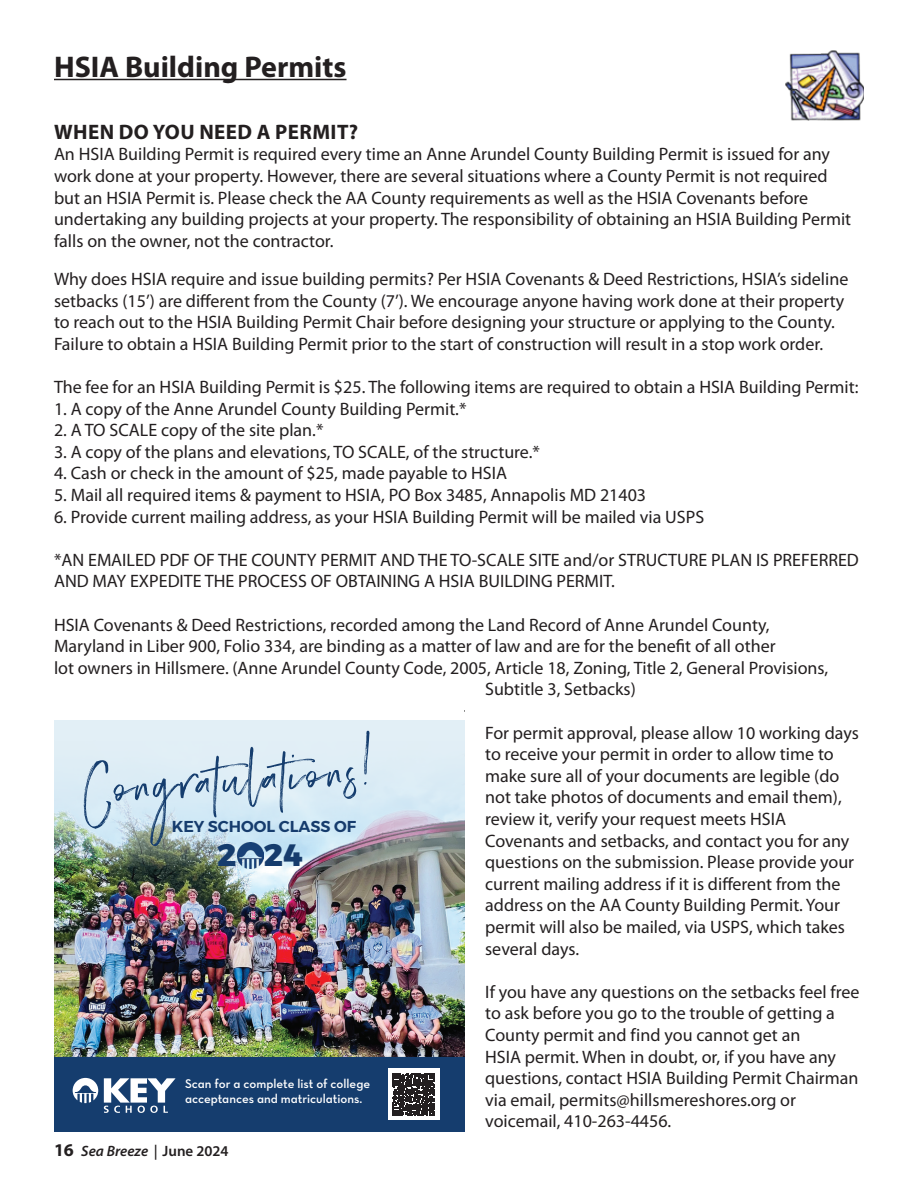
<style>
.page{position:relative;width:918px;height:1188px;background:#fff}
.page>*{position:absolute;margin:0;border:0;box-sizing:border-box;transform-origin:0 0}
.t1{font:78.6px "Wild Spirit Alt";color:#153d6e}
.t2{font:800 31.5px "Argentum Sans";color:#163c6d}
.t3{font:700 30px "Myriad Pro";color:#231f20}
.t4{font:700 21px "Myriad Pro";letter-spacing:.02em;color:#231f20}
.t5{font:18px/21.6px "Myriad Pro";color:#231f20}
.t6{font:600 15.75px "Argentum Sans";color:#163c6d}
.t7{font:italic 600 15px "Myriad Pro";color:#231f20}
.t8{font:12.9px/15.5px "Neutra Text Demi Alt";color:#fff}
.s1{font-family:"Wild Spirit"}
.s2{font-weight:700;font-style:normal;font-size:18px}
.s3{font-style:normal}
</style>
<div class="page">
<hr style="left:54px;top:79px;width:293px;height:1px;background:#231f20">
<img style="left:785px;top:50px;width:79px;height:70px">
<div style="left:54px;top:1057px;width:411px;height:75px;background:#153d6e"></div>
<svg style="left:104px;top:1078px;width:72px;height:35px"></svg>
<svg style="left:73px;top:1078px;width:25px;height:25px"></svg>
<div style="left:388px;top:1069px;width:51px;height:51px;background:#fff"></div>
<svg style="left:392px;top:1073px;width:43px;height:43px;background:#403d3e"></svg>
<img style="left:54px;top:720px;width:411px;height:337px">
<img style="left:238px;top:843px;width:25px;height:25px">
<h3 class="t3" style="left:54px;top:47px;width:294px">HSIA Building Permits</h3>
<p class="t4" style="left:54px;top:118px;width:305px">WHEN DO YOU NEED A PERMIT?</p>
<p class="t5" style="left:54px;top:143px;width:799px">An HSIA Building Permit is required every time an Anne Arundel County Building Permit is issued for any work done at your property. However, there are several situations where a County Permit is not required but an HSIA Permit is. Please check the AA County requirements as well as the HSIA Covenants before undertaking any building projects at your property. The responsibility of obtaining an HSIA Building Permit falls on the owner, not the contractor.</p>
<p class="t5" style="left:54px;top:268px;width:796px">Why does HSIA require and issue building permits? Per HSIA Covenants &amp; Deed Restrictions, HSIA’s sideline setbacks (15’) are different from the County (7’). We encourage anyone having work done at their property to reach out to the HSIA Building Permit Chair before designing your structure or applying to the County.<br>Failure to obtain a HSIA Building Permit prior to the start of construction will result in a stop work order.</p>
<p class="t5" style="left:54px;top:376px;width:806px">The fee for an HSIA Building Permit is $25. The following items are required to obtain a HSIA Building Permit:</p>
<p class="t5" style="left:54px;top:397px;width:414px">1. A copy of the Anne Arundel County Building Permit.*</p>
<p class="t5" style="left:54px;top:419px;width:271px">2. A TO SCALE copy of the site plan.*</p>
<p class="t5" style="left:54px;top:441px;width:487px">3. A copy of the plans and elevations, TO SCALE, of the structure.*</p>
<p class="t5" style="left:54px;top:462px;width:455px">4. Cash or check in the amount of $25, made payable to HSIA</p>
<p class="t5" style="left:54px;top:484px;width:594px">5. Mail all required items &amp; payment to HSIA, PO Box 3485, Annapolis MD 21403</p>
<p class="t5" style="left:54px;top:505px;width:652px">6. Provide current mailing address, as your HSIA Building Permit will be mailed via USPS</p>
<p class="t5" style="left:54px;top:549px;width:806px">*AN EMAILED PDF OF THE COUNTY PERMIT AND THE TO-SCALE SITE and/or STRUCTURE PLAN IS PREFERRED<br>AND MAY EXPEDITE THE PROCESS OF OBTAINING A HSIA BUILDING PERMIT.</p>
<p class="t5" style="left:54px;top:613px;width:717px">HSIA Covenants &amp; Deed Restrictions, recorded among the Land Record of Anne Arundel County,</p>
<p class="t5" style="left:54px;top:635px;width:723px">Maryland in Liber 900, Folio 334, are binding as a matter of law and are for the benefit of all other</p>
<p class="t5" style="left:54px;top:657px;width:776px">lot owners in Hillsmere. (Anne Arundel County Code, 2005, Article 18, Zoning, Title 2, General Provisions,</p>
<p class="t5" style="left:485px;top:678px;width:152px">Subtitle 3, Setbacks)</p>
<p class="t5" style="left:485px;top:721px;width:375px">For permit approval, please allow 10 working days to receive your permit in order to allow time to make sure all of your documents are legible (do not take photos of documents and email them), review it, verify your request meets HSIA Covenants and setbacks, and contact you for any questions on the submission. Please provide your current mailing address if it is different from the address on the AA County Building Permit. Your permit will also be mailed, via USPS, which takes several days.</p>
<p class="t5" style="left:485px;top:981px;width:376px">If you have any questions on the setbacks feel free to ask before you go to the trouble of getting a County permit and find you cannot get an<br>HSIA permit. When in doubt, or, if you have any questions, contact HSIA Building Permit Chairman via email, permits@hillsmereshores.org or voicemail, 410-263-4456.</p>
<h1 class="t1" style="left:78px;top:750px;width:294px;rotate:-4deg">Congr<span class="s1">a</span>tu<span class="s1">la</span>tions!</h1>
<p class="t6" style="left:172px;top:815px;width:186px">KEY SCHOOL CLASS OF</p>
<h2 class="t2" style="left:217px;top:831px;width:88px">2 24</h2>
<p class="t8" style="left:185px;top:1075px;width:187px">Scan for a complete list of college acceptances and matriculations.</p>
<p class="t7" style="left:54px;top:1142px;width:176px"><span class="s2">16</span> Sea Breeze | <span class="s3">June 2024</span></p>
</div>
